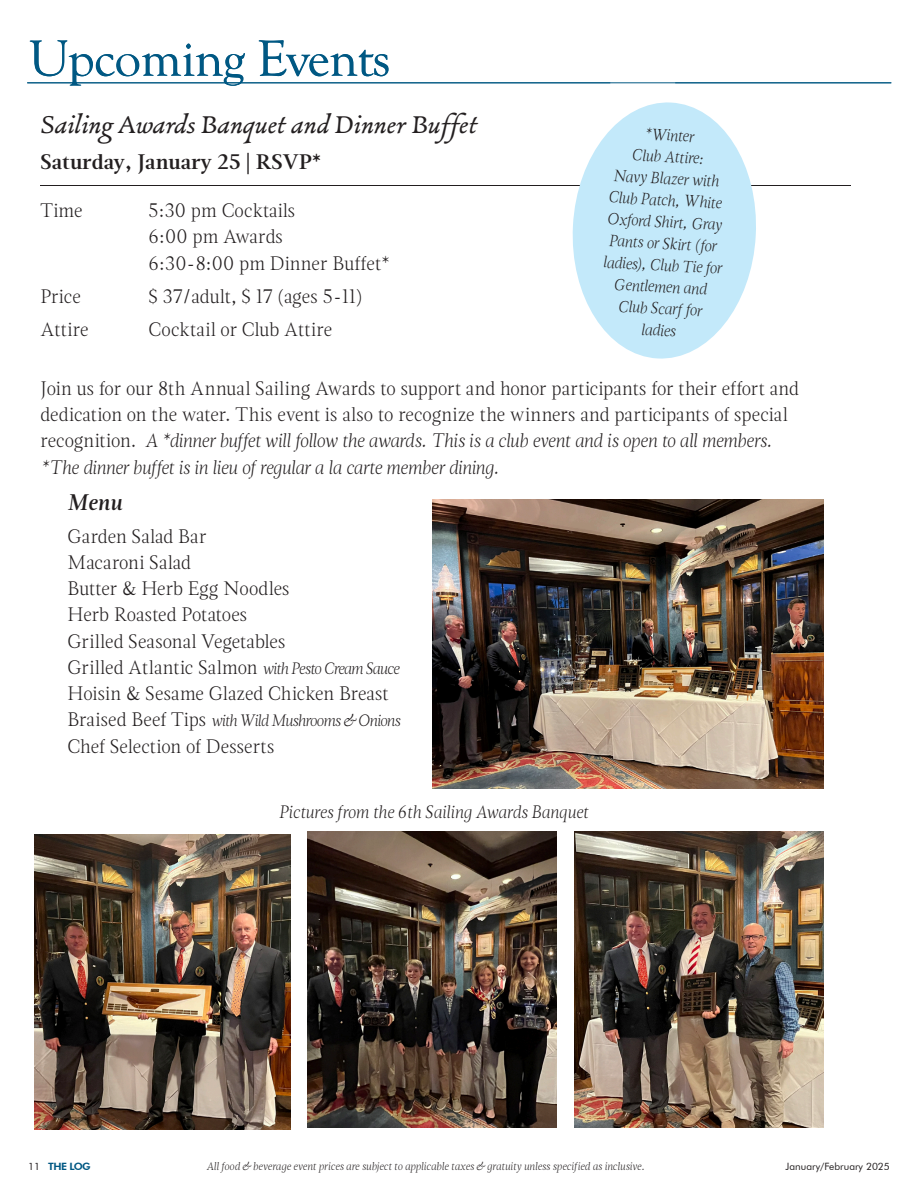
<style>
.page{position:relative;width:918px;height:1188px;background:#fff}
.page>*{position:absolute;margin:0;border:0;box-sizing:border-box;transform-origin:0 0}
.t1{font:52.5px "Goudy Old Style T";letter-spacing:-.01em;color:#005883}
.t2{font:31.5px "Alize";color:#231f20}
.t3{font:italic 600 22.5px "Magneta";color:#231f20}
.t4{font:600 21px "Magneta";color:#231f20}
.t5{font:100 19.5px/26.2px "Magneta";letter-spacing:.01em;color:#231f20}
.t6{font:italic 100 18px "Magneta";letter-spacing:.01em;color:#231f20}
.t7{font:italic 100 16.5px "Magneta";letter-spacing:-.025em;color:#231f20}
.t8{font:italic 100 16.2px/21.8px "Magneta";color:#231f20;text-align:center}
.t9{font:italic 100 11.25px "Magneta";letter-spacing:.015em;color:#231f20}
.t10{font:10.05px "Futura BT";color:#231f20}
.t11{font:800 10.05px "Futura BT";letter-spacing:-.05em;color:#005883;scale:1.05 1}
.s1{font-style:italic}
.s2{font-style:italic;font-size:16.5px}
.s3{font-style:normal;font-size:19.5px}
.s4{font-weight:400;color:#231f20}
</style>
<div class="page">
<hr style="left:27px;top:82px;width:864px;height:1px;background:#005883">
<hr style="left:41px;top:182px;width:809px;height:4px;background:#231f20;opacity:.39">
<hr style="left:675px;top:82px;width:217px;height:1px;background:#005883">
<img style="left:574px;top:831px;width:250px;height:297px">
<img style="left:308px;top:831px;width:248px;height:297px">
<img style="left:432px;top:500px;width:392px;height:289px">
<img style="left:34px;top:834px;width:257px;height:296px">
<svg style="left:569px;top:102px;width:190px;height:257px;fill:#c3e9fa"></svg>
<p class="t1" style="left:29px;top:30px;width:363px">Upcoming Events</p>
<p class="t2" style="left:41px;top:105px;width:438px">Sailing Awards Banquet and Dinner Buffet</p>
<p class="t4" style="left:41px;top:147px;width:283px">Saturday, January 25 | RSVP*</p>
<p class="t5" style="left:41px;top:197px;width:44px">Time</p>
<p class="t5" style="left:149px;top:197px;width:243px">5:30 pm Cocktails<br>6:00 pm Awards<br>6:30-8:00 pm Dinner Buffet*</p>
<p class="t5" style="left:41px;top:282px;width:42px">Price</p>
<p class="t5" style="left:149px;top:282px;width:216px">$ 37/adult, $ 17 (ages 5-11)</p>
<p class="t5" style="left:41px;top:315px;width:49px">Attire</p>
<p class="t5" style="left:149px;top:315px;width:185px">Cocktail or Club Attire</p>
<p class="t8" style="left:634px;top:122px;width:73px;rotate:3deg">*Winter<br>Club Attire:</p>
<p class="t8" style="left:608px;top:164px;width:120px;rotate:3deg">Navy Blazer with<br>Club Patch, White<br>Oxford Shirt, Gray<br>Pants or Skirt (for ladies), Club Tie for<br>Gentlemen and<br>Club Scarf for ladies</p>
<p class="t5" style="left:41px;top:375px;width:760px">Join us for our 8th Annual Sailing Awards to support and honor participants for their effort and dedication on the water. This event is also to recognize the winners and participants of special recognition. <span class="s1">A *dinner buffet will follow the awards. This is a club event and is open to all members. *The dinner buffet is in lieu of regular a la carte member dining.</span></p>
<p class="t3" style="left:68px;top:486px;width:56px">Menu</p>
<p class="t5" style="left:68px;top:522px;width:140px">Garden Salad Bar</p>
<p class="t5" style="left:68px;top:549px;width:125px">Macaroni Salad</p>
<p class="t5" style="left:68px;top:575px;width:224px">Butter &amp; Herb Egg Noodles</p>
<p class="t5" style="left:68px;top:601px;width:181px">Herb Roasted Potatoes</p>
<p class="t5" style="left:68px;top:627px;width:219px">Grilled Seasonal Vegetables</p>
<p class="t5" style="left:68px;top:654px;width:333px">Grilled Atlantic Salmon <span class="s2">with Pesto Cream Sauce</span></p>
<p class="t5" style="left:68px;top:680px;width:323px">Hoisin &amp; Sesame Glazed Chicken Breast</p>
<p class="t7" style="left:68px;top:710px;width:334px"><span class="s3">Braised Beef Tips</span> with Wild Mushrooms &amp; Onions</p>
<p class="t5" style="left:68px;top:732px;width:208px">Chef Selection of Desserts</p>
<p class="t6" style="left:279px;top:800px;width:311px">Pictures from the 6th Sailing Awards Banquet</p>
<p class="t11" style="left:28px;top:1160px;width:61px"><span class="s4">11</span> THE LOG</p>
<p class="t9" style="left:206px;top:1158px;width:440px">All food &amp; beverage event prices are subject to applicable taxes &amp; gratuity unless specified as inclusive.</p>
<p class="t10" style="left:786px;top:1160px;width:106px">January/February 2025</p>
</div>
